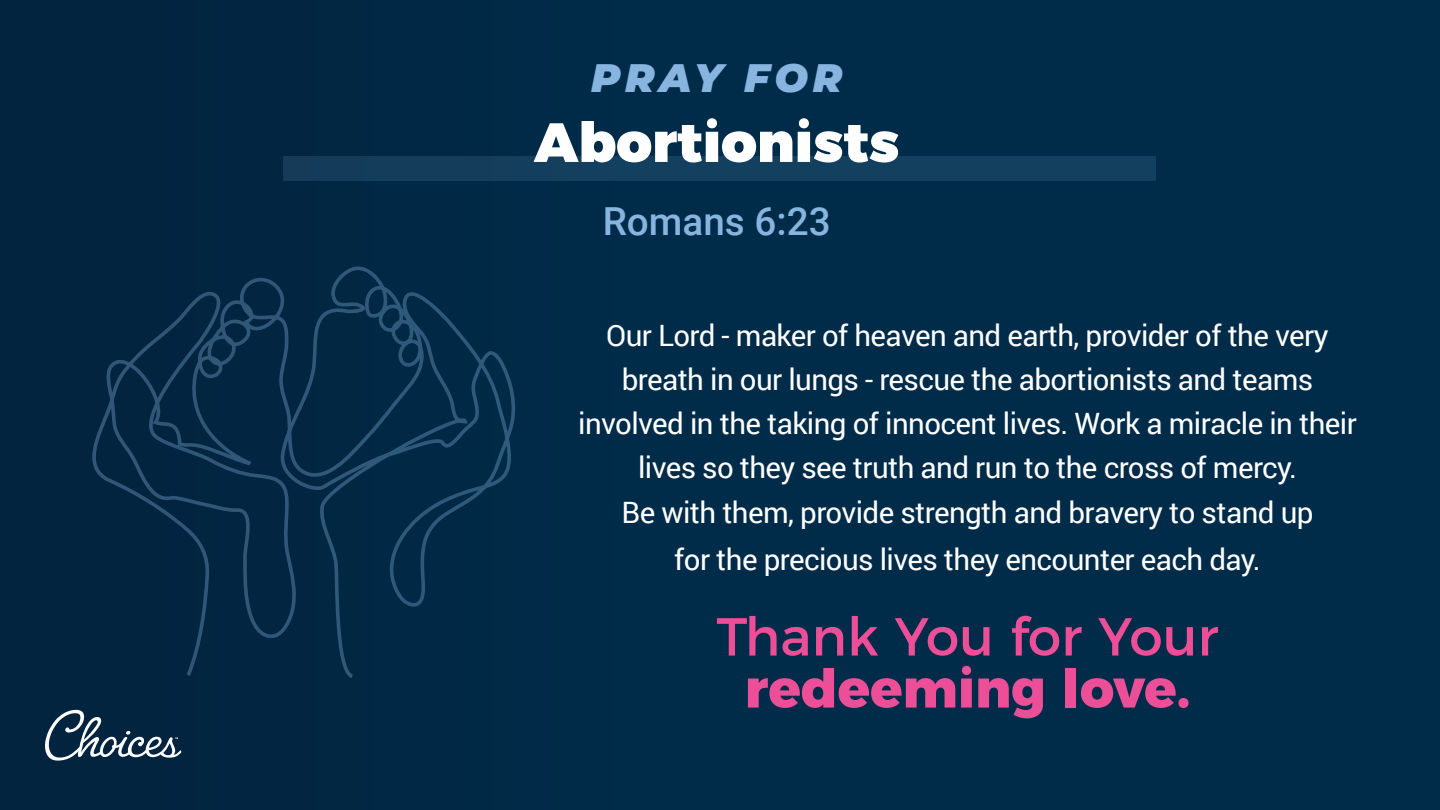
<style>
.page{position:relative;width:1440px;height:810px;background:#002c49}
.page>*{position:absolute;margin:0;border:0;box-sizing:border-box;transform-origin:0 0}
.t1{font:900 55.25px "Montserrat";color:#fff}
.t2{font:53.38px/52px "Montserrat";color:#ec4f97;text-align:center}
.t3{font:italic 900 39.75px "Montserrat";letter-spacing:.115em;color:#87b5e0}
.t4{font:500 38.62px "Roboto";color:#87b5e0}
.t5{font:29.5px/44.1px "Roboto";letter-spacing:-.02em;color:#fff;text-align:center}
.s1{font-weight:800}
</style>
<div class="page">
<div style="left:0;top:0;width:666px;height:810px;background:#012744"></div>
<div style="left:284px;top:156px;width:872px;height:24px;background:#14405f"></div>
<svg style="left:45px;top:710px;width:136px;height:51px"></svg>
<svg style="left:92px;top:266px;width:424px;height:412px"></svg>
<p class="t3" style="left:591px;top:48px;width:253px">PRAY FOR</p>
<p class="t1" style="left:534px;top:96px;width:367px">Abortionists</p>
<p class="t4" style="left:603px;top:194px;width:229px">Romans 6:23</p>
<p class="t5" style="left:578px;top:312px;width:780px">Our Lord - maker of heaven and earth, provider of the very breath in our lungs - rescue the abortionists and teams involved in the taking of innocent lives. Work a miracle in their lives so they see truth and run to the cross of mercy.<br>Be with them, provide strength and bravery to stand up</p>
<p class="t5" style="left:674px;top:537px;width:588px">for the precious lives they encounter each day.</p>
<p class="t2" style="left:716px;top:606px;width:504px">Thank You for Your <span class="s1">redeeming love.</span></p>
</div>
